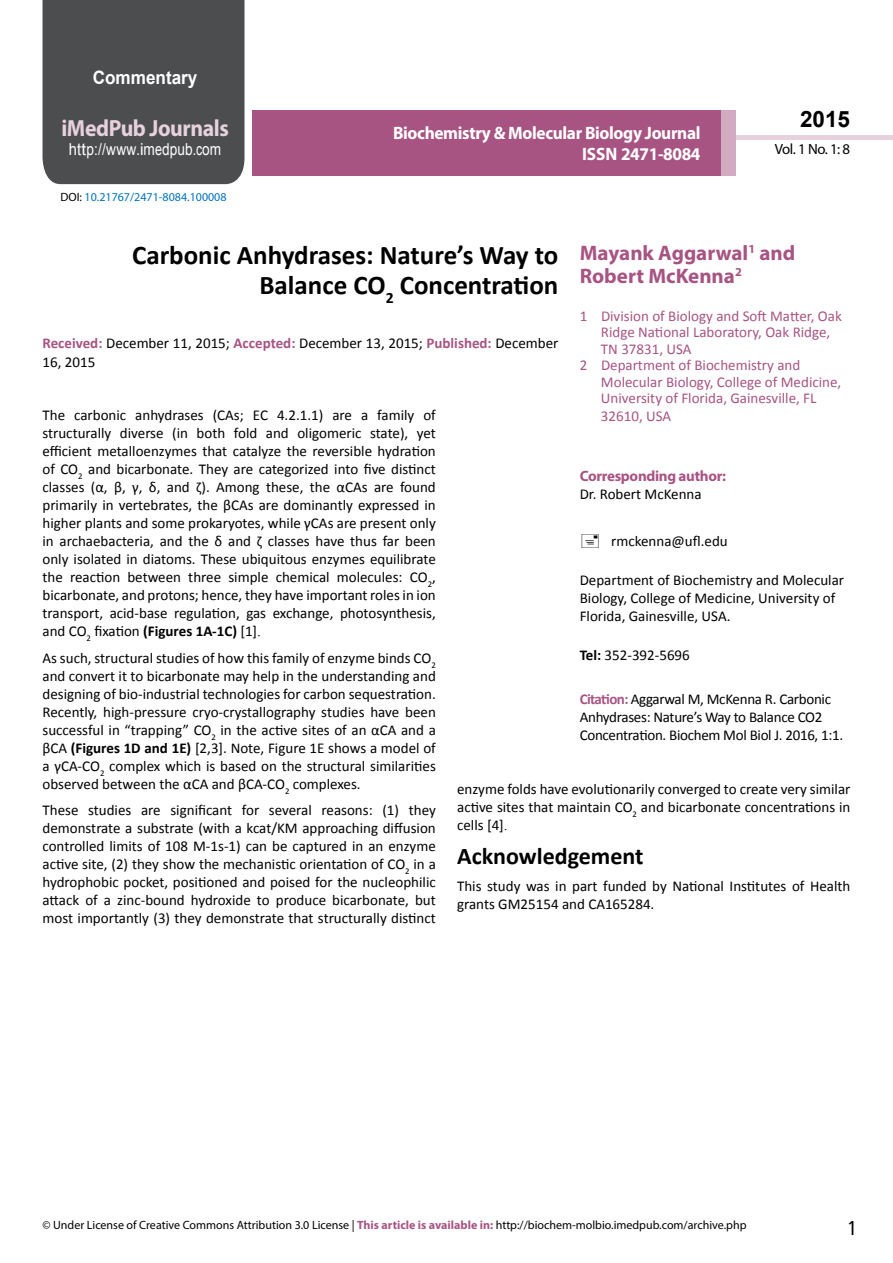
<style>
.page{position:relative;width:893px;height:1263px;background:#fff}
.page>*{position:absolute;margin:0;border:0;box-sizing:border-box;transform-origin:0 0}
.t1{font:700 27px/29.7px "Calibri";color:#000;text-align:right}
.t2{font:25.5px "Tunga";color:#000}
.t3{font:700 24px "Calibri";color:#000}
.t4{font:700 23.4px "Myriad Pro";letter-spacing:-.02em;color:#e6d1dd;scale:.93 1}
.t5{font:700 22.5px "Arial";color:#000}
.t6{font:700 21px/23.1px "Myriad Pro";color:#a75483}
.t7{font:700 18.45px "Arial";color:#fff;scale:.93 1}
.t8{font:700 18px/21.6px "Myriad Pro";letter-spacing:-.02em;color:#fff;text-align:right;scale:.96 1}
.t9{font:16.5px "Arial";letter-spacing:.01em;color:#fff;scale:.89 1}
.t10{font:15px/18px "Calibri";color:#000;text-align:justify}
.t11{font:15px "Calibri";color:#a75483}
.t12{font:15px/18px "Calibri";letter-spacing:-.02em;color:#000}
.t13{font:700 15px "Myriad Pro";letter-spacing:-.02em;color:#a75483}
.t14{font:14.85px "Myriad Pro";color:#000}
.t15{font:12px "Myriad Pro";color:#000}
.t16{font:12px "Myriad Pro";color:#0072bc}
.s1{font-family:"Calibri"}
.s2{color:#000}
.s3{font-weight:700;color:#a75483}
.s4{font-weight:700}
.s5{font-family:"Times New Roman"}
</style>
<div class="page">
<div style="left:43px;top:0;width:201px;height:184px;background:#4c4d4f"></div>
<hr style="left:736px;top:135px;width:157px;height:4px;background:#e6d1dd">
<div style="left:720px;top:110px;width:16px;height:66px;background:#d2aac1"></div>
<div style="left:252px;top:110px;width:469px;height:66px;background:#a75483"></div>
<p class="t7" style="left:93px;top:65px;width:114px">Commentary</p>
<h3 class="t4" style="left:61px;top:113px;width:181px">iMedPub Journals</h3>
<p class="t9" style="left:69px;top:139px;width:173px">http://www<span class="s1">.</span>imedpub<span class="s1">.</span>com</p>
<p class="t16" style="left:60px;top:190px;width:168px"><span class="s2">DOI:</span> 10.21767/2471-8084.100008</p>
<p class="t8" style="left:393px;top:121px;width:322px">Biochemistry &amp; Molecular Biology Journal<br>ISSN 2471-8084</p>
<h3 class="t5" style="left:800px;top:104px;width:52px">2015</h3>
<p class="t14" style="left:775px;top:140px;width:77px">Vol. 1 No. 1: 8</p>
<h3 class="t6" style="left:580px;top:241px;width:217px">Mayank Aggarwal<sup>1</sup> and<br>Robert McKenna<sup>2</sup></h3>
<p class="t11" style="left:580px;top:306px;width:264px">1 Division of Biology and Soft Matter, Oak</p>
<p class="t11" style="left:601px;top:323px;width:231px">Ridge National Laboratory, Oak Ridge,</p>
<p class="t11" style="left:601px;top:339px;width:92px">TN 37831, USA</p>
<p class="t11" style="left:580px;top:356px;width:222px">2 Department of Biochemistry and</p>
<p class="t11" style="left:601px;top:372px;width:242px">Molecular Biology, College of Medicine,</p>
<p class="t11" style="left:601px;top:389px;width:217px">University of Florida, Gainesville, FL</p>
<p class="t11" style="left:601px;top:406px;width:72px">32610, USA</p>
<h1 class="t1" style="left:132px;top:241px;width:428px">Carbonic Anhydrases: Nature’s Way to<br>Balance CO<sub>2</sub> Concentration</h1>
<p class="t10" style="left:43px;top:334px;width:517px;line-height:18.8px"><span class="s3">Received:</span> December 11, 2015; <span class="s3">Accepted:</span> December 13, 2015; <span class="s3">Published:</span> December<br>16, 2015</p>
<p class="t10" style="left:42px;top:406px;width:395px">The carbonic anhydrases (CAs; EC 4.2.1.1) are a family of structurally diverse (in both fold and oligomeric state), yet efficient metalloenzymes that catalyze the reversible hydration of CO<sub>2</sub> and bicarbonate. They are categorized into five distinct classes (α, β, γ, δ, and ζ). Among these, the αCAs are found primarily in vertebrates, the βCAs are dominantly expressed in higher plants and some prokaryotes, while γCAs are present only in archaebacteria, and the δ and ζ classes have thus far been only isolated in diatoms. These ubiquitous enzymes equilibrate the reaction between three simple chemical molecules: CO<sub>2</sub>, bicarbonate, and protons; hence, they have important roles in ion transport, acid-base regulation, gas exchange, photosynthesis, and CO<sub>2</sub> fixation <span class="s4">(Figures 1A-1C)</span> [1]<span class="s5">.</span></p>
<p class="t10" style="left:42px;top:649px;width:395px">As such, structural studies of how this family of enzyme binds CO<sub>2 </sub>and convert it to bicarbonate may help in the understanding and designing of bio-industrial technologies for carbon sequestration.<br>Recently, high-pressure cryo-crystallography studies have been successful in “trapping” CO<sub>2</sub> in the active sites of an αCA and a βCA <span class="s4">(Figures 1D and 1E)</span> [2,3]. Note, Figure 1E shows a model of a γCA-CO<sub>2</sub> complex which is based on the structural similarities observed between the αCA and βCA-CO<sub>2</sub> complexes.</p>
<p class="t10" style="left:42px;top:801px;width:395px">These studies are significant for several reasons: (1) they demonstrate a substrate (with a kcat/KM approaching diffusion controlled limits of 108 M-1s-1) can be captured in an enzyme active site, (2) they show the mechanistic orientation of CO<sub>2</sub> in a hydrophobic pocket, positioned and poised for the nucleophilic attack of a zinc-bound hydroxide to produce bicarbonate, but most importantly (3) they demonstrate that structurally distinct</p>
<p class="t13" style="left:580px;top:466px;width:148px">Corresponding author:</p>
<p class="t10" style="left:580px;top:485px;width:123px">Dr. Robert McKenna</p>
<p class="t10" style="left:611px;top:532px;width:118px">rmckenna@ufl.edu</p>
<p class="t10" style="left:580px;top:571px;width:266px;text-align:left">Department of Biochemistry and Molecular<br>Biology, College of Medicine, University of<br>Florida, Gainesville, USA.</p>
<p class="t10" style="left:580px;top:646px;width:112px"><span class="s4">Tel:</span> 352-392-5696</p>
<p class="t12" style="left:580px;top:690px;width:265px"><span class="s3">Citation:</span> Aggarwal M, McKenna R. Carbonic<br>Anhydrases: Nature’s Way to Balance CO2<br>Concentration. Biochem Mol Biol J. 2016, 1:1.</p>
<p class="t10" style="left:457px;top:779px;width:395px">enzyme folds have evolutionarily converged to create very similar active sites that maintain CO<sub>2</sub> and bicarbonate concentrations in cells [4]<span class="s5">.</span></p>
<h3 class="t3" style="left:457px;top:841px;width:188px">Acknowledgement</h3>
<p class="t10" style="left:457px;top:877px;width:395px">This study was in part funded by National Institutes of Health grants GM25154 and CA165284.</p>
<p class="t15" style="left:43px;top:1218px;width:705px">© Under License of Creative Commons Attribution 3.0 License | <span class="s3">This article is available in:</span> http://biochem-molbio.imedpub.com/archive.php</p>
<h2 class="t2" style="left:848px;top:1211px;width:9px">1</h2>
</div>
